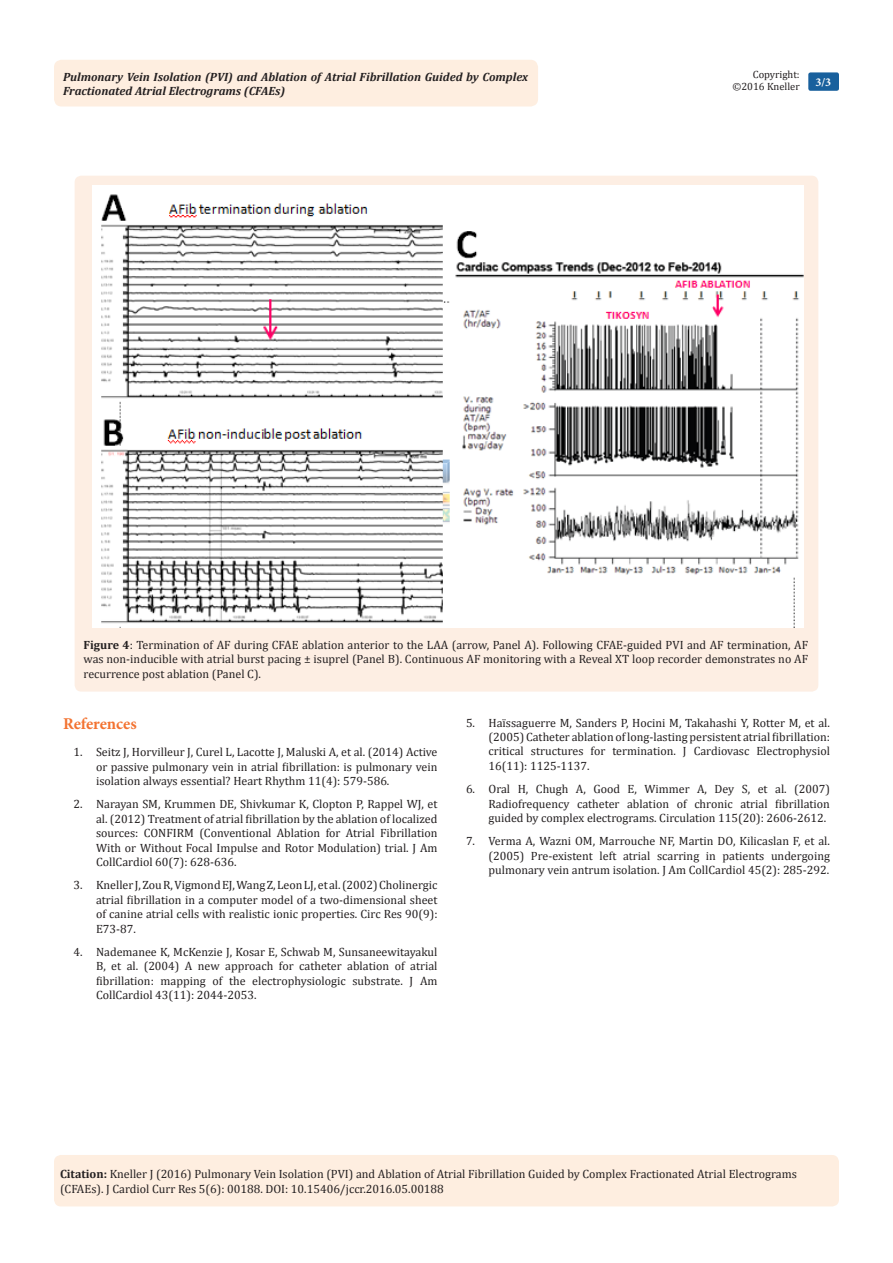
<style>
.page{position:relative;width:893px;height:1263px;background:#fff}
.page>*{position:absolute;margin:0;border:0;box-sizing:border-box;transform-origin:0 0}
.t1{font:700 16.5px "Minion Pro";letter-spacing:-.005em;color:#f37331}
.Citation{font:12px/14.4px "Cambria";color:#231f20;text-align:justify}
.t2{font:italic 700 12px/14.4px "Cambria";color:#231f20}
.t3{font:700 12px "Minion Pro";color:#fff}
.t4{font:10.5px/12.6px "Cambria";color:#231f20;text-align:right}
.s1{font-weight:700}
</style>
<div class="page">
<div style="left:54px;top:1155px;width:785px;height:51px;background:#feeee0;border-radius:7px"></div>
<div style="left:54px;top:60px;width:484px;height:46px;background:#feeee0;border-radius:8px"></div>
<div style="left:808px;top:72px;width:31px;height:19px;background:#18609d;border-radius:2px"></div>
<div style="left:75px;top:176px;width:743px;height:516px;background:#fdeee3;border-radius:7px"></div>
<img style="left:92px;top:186px;width:712px;height:441px">
<p class="t4" style="left:732px;top:68px;width:69px">Copyright: ©2016 Kneller</p>
<p class="t2" style="left:63px;top:69px;width:467px">Pulmonary Vein Isolation (PVI) and Ablation of Atrial Fibrillation Guided by Complex<br>Fractionated Atrial Electrograms (CFAEs)</p>
<p class="t3" style="left:815px;top:74px;width:17px">3/3</p>
<p class="Citation" style="left:84px;top:637px;width:726px"><span class="s1">Figure 4</span>: Termination of AF during CFAE ablation anterior to the LAA (arrow, Panel A). Following CFAE-guided PVI and AF termination, AF was non-inducible with atrial burst pacing ± isuprel (Panel B). Continuous AF monitoring with a Reveal XT loop recorder demonstrates no AF recurrence post ablation (Panel C).</p>
<p class="t1" style="left:63px;top:712px;width:75px">References</p>
<p class="Citation" style="left:96px;top:745px;width:343px;text-indent:-22px">1. Seitz J, Horvilleur J, Curel L, Lacotte J, Maluski A, et al. (2014) Active or passive pulmonary vein in atrial fibrillation: is pulmonary vein isolation always essential? Heart Rhythm 11(4): 579-586.</p>
<p class="Citation" style="left:96px;top:797px;width:343px;text-indent:-22px">2. Narayan SM, Krummen DE, Shivkumar K, Clopton P, Rappel WJ, et al. (2012) Treatment of atrial fibrillation by the ablation of localized sources: CONFIRM (Conventional Ablation for Atrial Fibrillation With or Without Focal Impulse and Rotor Modulation) trial. J Am CollCardiol 60(7): 628-636.</p>
<p class="Citation" style="left:96px;top:878px;width:343px;text-indent:-22px">3. Kneller J, Zou R, Vigmond EJ, Wang Z, Leon LJ, et al. (2002) Cholinergic atrial fibrillation in a computer model of a two-dimensional sheet of canine atrial cells with realistic ionic properties. Circ Res 90(9):<br>E73-87.</p>
<p class="Citation" style="left:96px;top:945px;width:343px;text-indent:-22px">4. Nademanee K, McKenzie J, Kosar E, Schwab M, Sunsaneewitayakul B, et al. (2004) A new approach for catheter ablation of atrial fibrillation: mapping of the electrophysiologic substrate. J Am CollCardiol 43(11): 2044-2053.</p>
<p class="Citation" style="left:488px;top:715px;width:343px;text-indent:-22px">5. Haïssaguerre M, Sanders P, Hocini M, Takahashi Y, Rotter M, et al. (2005) Catheter ablation of long-lasting persistent atrial fibrillation: critical structures for termination. J Cardiovasc Electrophysiol 16(11): 1125-1137.</p>
<p class="Citation" style="left:488px;top:782px;width:343px;text-indent:-22px">6. Oral H, Chugh A, Good E, Wimmer A, Dey S, et al. (2007)<br>Radiofrequency catheter ablation of chronic atrial fibrillation guided by complex electrograms. Circulation 115(20): 2606-2612.</p>
<p class="Citation" style="left:488px;top:834px;width:343px;text-indent:-22px">7. Verma A, Wazni OM, Marrouche NF, Martin DO, Kilicaslan F, et al. (2005) Pre-existent left atrial scarring in patients undergoing pulmonary vein antrum isolation. J Am CollCardiol 45(2): 285-292.</p>
<p class="Citation" style="left:60px;top:1167px;width:738px"><span class="s1">Citation:</span> Kneller J (2016) Pulmonary Vein Isolation (PVI) and Ablation of Atrial Fibrillation Guided by Complex Fractionated Atrial Electrograms (CFAEs). J Cardiol Curr Res 5(6): 00188. DOI: 10.15406/jccr.2016.05.00188</p>
</div>
